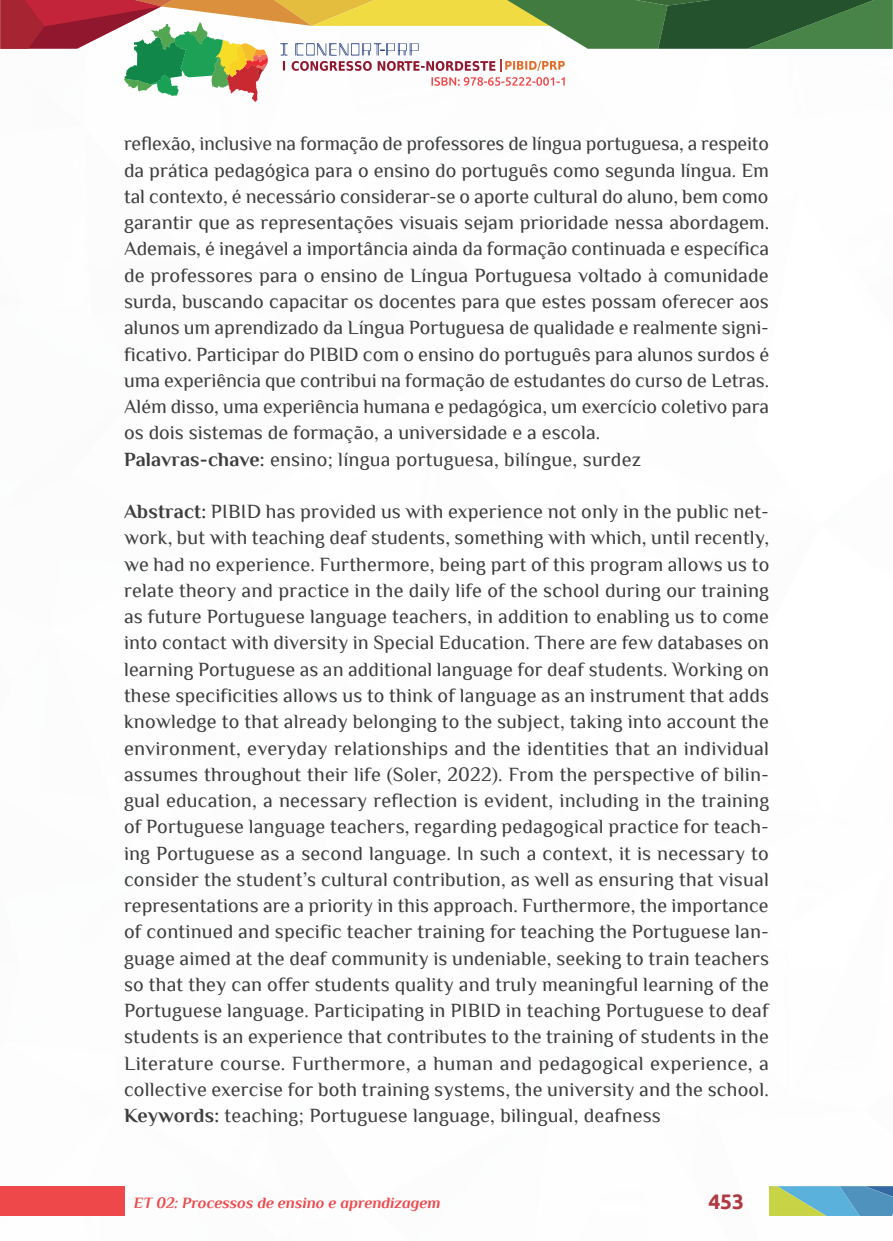
<style>
.page{position:relative;width:893px;height:1241px;background:#fff}
.page>*{position:absolute;margin:0;border:0;box-sizing:border-box;transform-origin:0 0}
.t1{font:700 21px "Ubuntu";color:#af3a41}
._4_ABSTRACT{font:20.12px/26.2px "Philosopher";letter-spacing:.01em;color:#3e3e3f;text-align:justify}
._2_RESUMO{font:20.12px/26.2px "Philosopher";color:#3e3e3f;text-align:justify}
._3_PALAVRAS_CHAVE{font:20.12px "Philosopher";letter-spacing:.01em;color:#3e3e3f}
.t2{font:italic 700 15.75px "Philosopher";color:#ef484b}
.s1{font-weight:700}
</style>
<div class="page">
<div style="left:0;top:1185px;width:124px;height:30px;background:#ef484b"></div>
<svg style="left:0;top:0;width:892px;height:102px"></svg>
<svg style="left:769px;top:1186px;width:124px;height:29px;background:#72aea9"></svg>
<p class="_2_RESUMO" style="left:124px;top:131px;width:647px">reflexão, inclusive na formação de professores de língua portuguesa, a respeito da prática pedagógica para o ensino do português como segunda língua. Em tal contexto, é necessário considerar-se o aporte cultural do aluno, bem como garantir que as representações visuais sejam prioridade nessa abordagem.<br>Ademais, é inegável a importância ainda da formação continuada e específica de professores para o ensino de Língua Portuguesa voltado à comunidade surda, buscando capacitar os docentes para que estes possam oferecer aos alunos um aprendizado da Língua Portuguesa de qualidade e realmente signi&shy;ficativo. Participar do PIBID com o ensino do português para alunos surdos é uma experiência que contribui na formação de estudantes do curso de Letras.<br>Além disso, uma experiência humana e pedagógica, um exercício coletivo para os dois sistemas de formação, a universidade e a escola.</p>
<p class="_3_PALAVRAS_CHAVE" style="left:124px;top:448px;width:519px"><span class="s1">Palavras-chave:</span> ensino; língua portuguesa, bilíngue, surdez</p>
<p class="_4_ABSTRACT" style="left:124px;top:498px;width:647px"><span class="s1">Abstract:</span> PIBID has provided us with experience not only in the public net&shy;work, but with teaching deaf students, something with which, until recently, we had no experience. Furthermore, being part of this program allows us to relate theory and practice in the daily life of the school during our training as future Portuguese language teachers, in addition to enabling us to come into contact with diversity in Special Education. There are few databases on learning Portuguese as an additional language for deaf students. Working on these specificities allows us to think of language as an instrument that adds knowledge to that already belonging to the subject, taking into account the environment, everyday relationships and the identities that an individual assumes throughout their life (Soler, 2022). From the perspective of bilin&shy;gual education, a necessary reflection is evident, including in the training of Portuguese language teachers, regarding pedagogical practice for teach&shy;ing Portuguese as a second language. In such a context, it is necessary to consider the student’s cultural contribution, as well as ensuring that visual representations are a priority in this approach. Furthermore, the importance of continued and specific teacher training for teaching the Portuguese lan&shy;guage aimed at the deaf community is undeniable, seeking to train teachers so that they can offer students quality and truly meaningful learning of the Portuguese language. Participating in PIBID in teaching Portuguese to deaf students is an experience that contributes to the training of students in the Literature course. Furthermore, a human and pedagogical experience, a collective exercise for both training systems, the university and the school.</p>
<p class="_3_PALAVRAS_CHAVE" style="left:124px;top:1104px;width:538px"><span class="s1">Keywords:</span> teaching; Portuguese language, bilingual, deafness</p>
<p class="t2" style="left:134px;top:1193px;width:308px">ET 02: Processos de ensino e aprendizagem</p>
<p class="t1" style="left:708px;top:1188px;width:37px">453</p>
</div>
